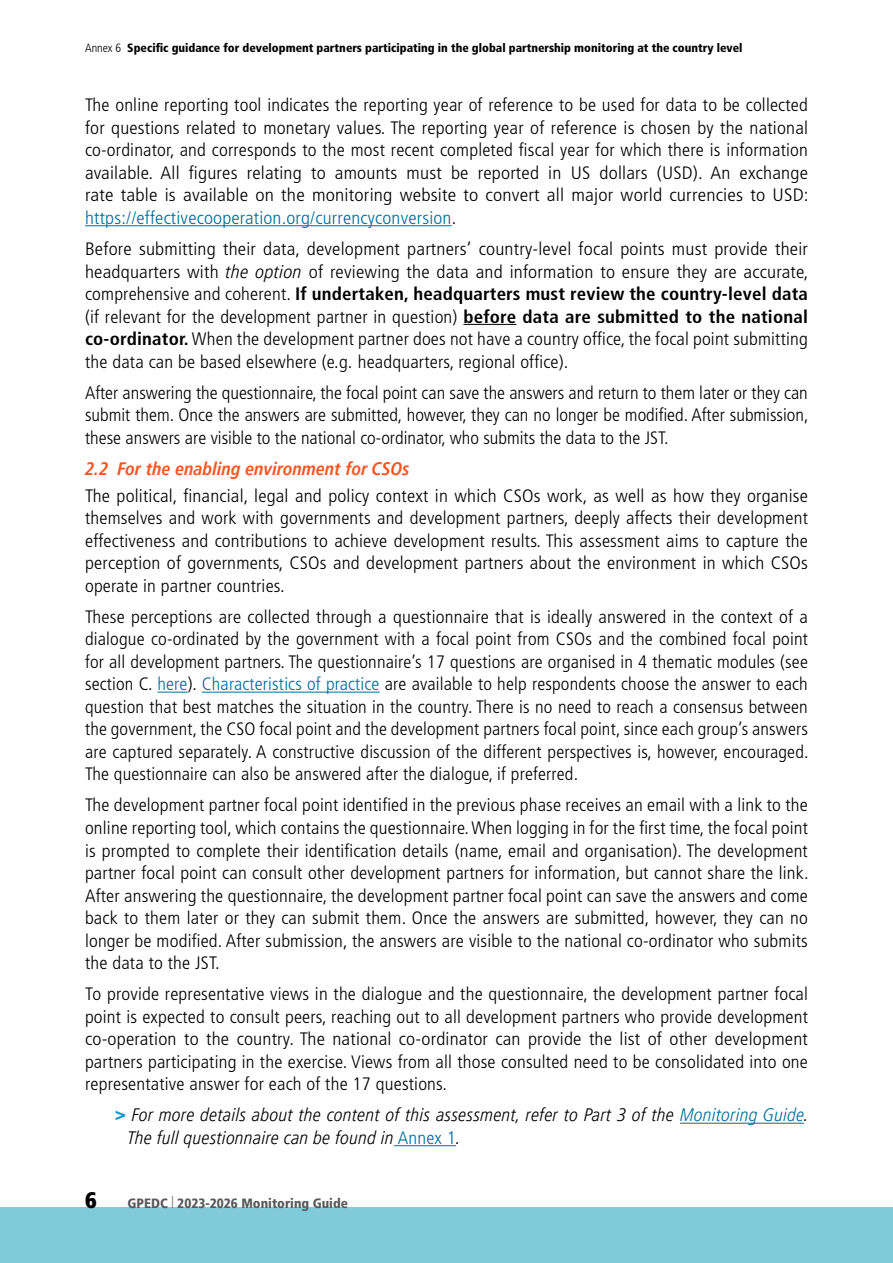
<style>
.page{position:relative;width:893px;height:1263px;background:#fff}
.page>*{position:absolute;margin:0;border:0;box-sizing:border-box;transform-origin:0 0}
.t1{font:900 condensed 22.5px "Frutiger LT Std";color:#000}
.t2{font:300 condensed 18px/22.5px "Frutiger LT Std";letter-spacing:.01em;color:#000;text-align:justify;scale:1.05 1}
.t3{font:300 condensed 18px/22.5px "Frutiger LT Std";letter-spacing:.01em;color:#000;text-align:justify;scale:1.08 1}
.t4{font:300 condensed 18px/22.5px "Frutiger LT Std";letter-spacing:.01em;color:#000;text-align:justify;scale:1.07 1}
.t5{font:300 condensed 18px/22.5px "Frutiger LT Std";letter-spacing:.01em;color:#000;text-align:justify}
.t6{font:italic 300 condensed 18px/22.5px "Frutiger LT Pro";letter-spacing:.01em;color:#000;scale:1.05 1}
.t7{font:italic 700 condensed 18px "Frutiger LT Pro";color:#ff5421}
.t8{font:900 condensed 13.5px "Frutiger LT Std";color:#58585a}
.t9{font:900 condensed 12px "Frutiger LT Std";color:#000}
.s1{font-weight:300}
.s2{color:#006d99}
.s3{font-family:"Frutiger LT Pro";font-style:italic}
.s4{font-weight:700}
.s5{font-family:"Frutiger LT Std";font-weight:900;font-style:normal;color:#0a96d0}
.s6{font-family:"Frutiger LT Std";font-style:normal;color:#006d99}
</style>
<div class="page">
<div style="left:0;top:1208px;width:893px;height:55px;background:#80cbda"></div>
<hr style="left:85px;top:225px;width:367px;height:1px;background:#006d99">
<hr style="left:463px;top:324px;width:53px;height:1px;background:#000">
<hr style="left:157px;top:692px;width:31px;height:1px;background:#006d99">
<hr style="left:202px;top:692px;width:178px;height:1px;background:#006d99">
<hr style="left:680px;top:1123px;width:124px;height:1px;background:#006d99">
<hr style="left:394px;top:1145px;width:62px;height:1px;background:#006d99">
<p class="t9" style="left:85px;top:40px;width:659px"><span class="s1">Annex 6</span> Specific guidance for development partners participating in the global partnership monitoring at the country level</p>
<p class="t2" style="left:85px;top:94px;width:691px">The online reporting tool indicates the reporting year of reference to be used for data to be collected for questions related to monetary values. The reporting year of reference is chosen by the national co‑ordinator, and corresponds to the most recent completed fiscal year for which there is information available. All figures relating to amounts must be reported in US dollars (USD). An exchange rate table is available on the monitoring website to convert all major world currencies to USD: <span class="s2">https://effectivecooperation.org/currencyconversion</span>.</p>
<p class="t3" style="left:85px;top:238px;width:671px">Before submitting their data, development partners’ country-level focal points must provide their headquarters with <span class="s3">the option</span> of reviewing the data and information to ensure they are accurate, comprehensive and coherent. <span class="s4">If undertaken, headquarters must review the country-level data </span>(if relevant for the development partner in question) <span class="s4">before data are submitted to the national co-ordinator.</span> When the development partner does not have a country office, the focal point submitting the data can be based elsewhere (e.g. headquarters, regional office).</p>
<p class="t5" style="left:85px;top:381px;width:725px">After answering the questionnaire, the focal point can save the answers and return to them later or they can submit them. Once the answers are submitted, however, they can no longer be modified. After submission, these answers are visible to the national co-ordinator, who submits the data to the JST.</p>
<p class="t7" style="left:85px;top:458px;width:326px">2.2 For the enabling environment for CSOs</p>
<p class="t4" style="left:85px;top:484px;width:677px">The political, financial, legal and policy context in which CSOs work, as well as how they organise themselves and work with governments and development partners, deeply affects their development effectiveness and contributions to achieve development results. This assessment aims to capture the perception of governments, CSOs and development partners about the environment in which CSOs operate in partner countries.</p>
<p class="t2" style="left:85px;top:605px;width:691px">These perceptions are collected through a questionnaire that is ideally answered in the context of a dialogue co-ordinated by the government with a focal point from CSOs and the combined focal point for all development partners. The questionnaire’s 17 questions are organised in 4 thematic modules (see section C. <span class="s2">here</span>). <span class="s2">Characteristics of practice</span> are available to help respondents choose the answer to each question that best matches the situation in the country. There is no need to reach a consensus between the government, the CSO focal point and the development partners focal point, since each group’s answers are captured separately. A constructive discussion of the different perspectives is, however, encouraged.<br>The questionnaire can also be answered after the dialogue, if preferred.</p>
<p class="t2" style="left:85px;top:794px;width:691px">The development partner focal point identified in the previous phase receives an email with a link to the online reporting tool, which contains the questionnaire. When logging in for the first time, the focal point is prompted to complete their identification details (name, email and organisation). The development partner focal point can consult other development partners for information, but cannot share the link.<br>After answering the questionnaire, the development partner focal point can save the answers and come back to them later or they can submit them. Once the answers are submitted, however, they can no longer be modified. After submission, the answers are visible to the national co-ordinator who submits the data to the JST.</p>
<p class="t2" style="left:85px;top:983px;width:690px">To provide representative views in the dialogue and the questionnaire, the development partner focal point is expected to consult peers, reaching out to all development partners who provide development co-operation to the country. The national co-ordinator can provide the list of other development partners participating in the exercise. Views from all those consulted need to be consolidated into one representative answer for each of the 17 questions.</p>
<p class="t6" style="left:128px;top:1104px;width:650px;text-indent:-13px"><span class="s5">&gt;</span> For more details about the content of this assessment, refer to Part 3 of the <span class="s2">Monitoring Guide</span>.<br>The full questionnaire can be found in <span class="s6">Annex 1</span>.</p>
<p class="t1" style="left:85px;top:1186px;width:13px">6</p>
<p class="t8" style="left:128px;top:1195px;width:222px">GPEDC <sup>|</sup> 2023-2026 Monitoring Guide</p>
</div>
